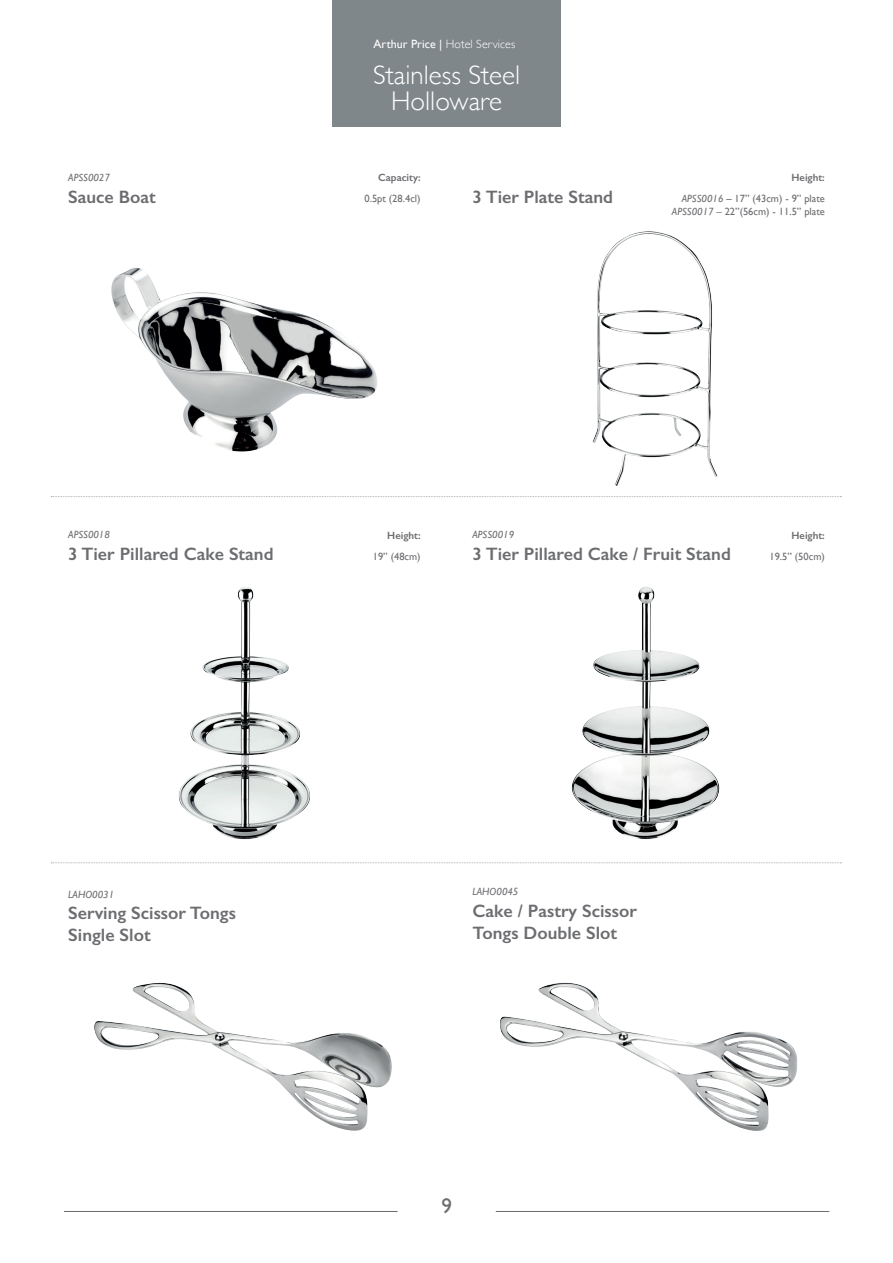
<style>
.page{position:relative;width:893px;height:1263px;background:#fff}
.page>*{position:absolute;margin:0;border:0;box-sizing:border-box;transform-origin:0 0}
.t1{font:300 27px/25.5px "Gill Sans";color:#fff;text-align:center}
.t2{font:21px "Gill Sans";color:#6c6d70}
.t3{font:600 18px/21.6px "Gill Sans";color:#6c6d70}
.t4{font:300 12px "Gill Sans";letter-spacing:.005em;color:#fff}
.t5{font:10.5px/21.1px "Gill Sans";color:#6c6d70;text-align:right}
.t6{font:italic 10.5px "Gill Sans";color:#6c6d70}
.t7{font:600 10.5px "Gill Sans";color:#6c6d70}
.s1{font-weight:400}
.s2{font-weight:600}
.s3{font-style:italic}
</style>
<div class="page">
<img style="left:593px;top:231px;width:125px;height:255px">
<img style="left:179px;top:587px;width:131px;height:252px">
<img style="left:571px;top:587px;width:148px;height:252px">
<img style="left:94px;top:983px;width:298px;height:147px">
<img style="left:500px;top:982px;width:297px;height:148px">
<img style="left:111px;top:268px;width:267px;height:183px">
<div style="left:333px;top:0;width:228px;height:127px;background:#80878a"></div>
<hr style="left:64px;top:1210px;width:334px;height:1px;background:#6c6d70">
<hr style="left:496px;top:1210px;width:333px;height:1px;background:#6c6d70">
<svg style="left:51px;top:862px;width:790px;height:1px"></svg>
<svg style="left:51px;top:496px;width:790px;height:1px"></svg>
<p class="t6" style="left:68px;top:172px;width:43px">APSS0027</p>
<p class="t3" style="left:68px;top:186px;width:89px">Sauce Boat</p>
<p class="t4" style="left:374px;top:34px;width:143px"><span class="s1">Arthur Price |</span> Hotel Services</p>
<h1 class="t1" style="left:373px;top:61px;width:149px">Stainless Steel<br>Holloware</h1>
<p class="t7" style="left:378px;top:171px;width:44px">Capacity:</p>
<p class="t5" style="left:364px;top:188px;width:58px">0.5pt (28.4cl)</p>
<p class="t3" style="left:472px;top:186px;width:142px">3 Tier Plate Stand</p>
<p class="t5" style="left:682px;top:167px;width:145px"><span class="s2">Height:<br></span><span class="s3">APSS0016</span> – 17” (43cm) - 9” plate</p>
<p class="t5" style="left:672px;top:201px;width:154px"><span class="s3">APSS0017 –</span> 22”(56cm) - 11.5” plate</p>
<p class="t6" style="left:68px;top:528px;width:43px">APSS0018</p>
<p class="t3" style="left:68px;top:542px;width:207px">3 Tier Pillared Cake Stand</p>
<p class="t7" style="left:387px;top:529px;width:35px">Height:</p>
<p class="t5" style="left:373px;top:545px;width:49px">19” (48cm)</p>
<p class="t6" style="left:472px;top:528px;width:43px">APSS0019</p>
<p class="t3" style="left:472px;top:542px;width:260px">3 Tier Pillared Cake / Fruit Stand</p>
<p class="t7" style="left:792px;top:529px;width:35px">Height:</p>
<p class="t5" style="left:769px;top:545px;width:57px">19.5” (50cm)</p>
<p class="t6" style="left:68px;top:887px;width:47px">LAHO0031</p>
<p class="t3" style="left:68px;top:902px;width:169px">Serving Scissor Tongs<br>Single Slot</p>
<p class="t6" style="left:472px;top:885px;width:47px">LAHO0045</p>
<p class="t3" style="left:472px;top:899px;width:166px">Cake / Pastry Scissor<br>Tongs Double Slot</p>
<p class="t2" style="left:441px;top:1193px;width:12px">9</p>
</div>
